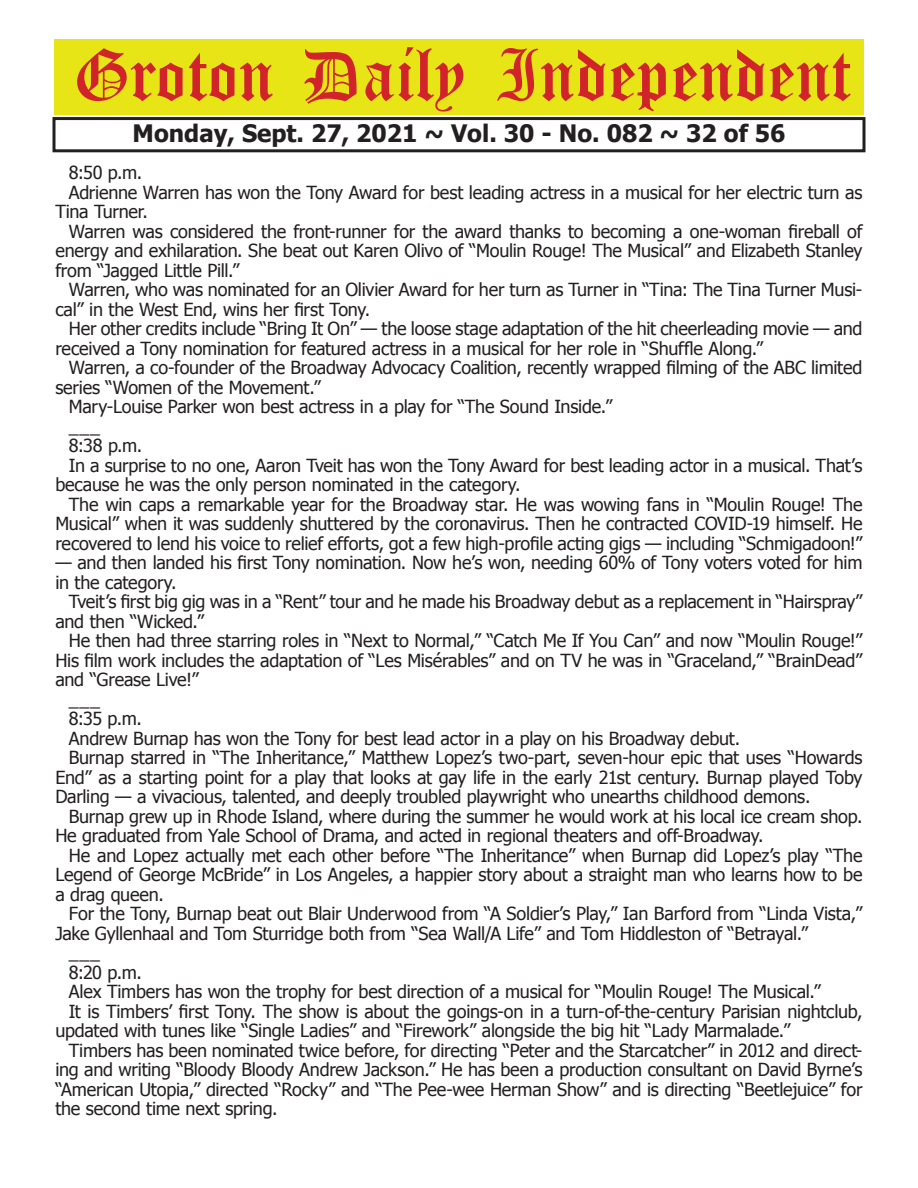
<style>
.page{position:relative;width:918px;height:1188px;background:#fff}
.page>*{position:absolute;margin:0;border:0;box-sizing:border-box;transform-origin:0 0}
.t1{font:54px "Old English Five";color:#d1232a}
.t2{font:700 24px "Tahoma";color:#231f20}
.t3{font:18px/19.5px "Tahoma";letter-spacing:-.015em;color:#231f20}
</style>
<div class="page">
<div style="left:52px;top:117px;width:814px;height:35px;border:3px solid #231f20"></div>
<div style="left:54px;top:40px;width:810px;height:75px;background:#e7e515"></div>
<h1 class="t1" style="left:73px;top:50px;width:779px">Groton Daily Independent</h1>
<h2 class="t2" style="left:133px;top:116px;width:654px">Monday, Sept. 27, 2021 ~ Vol. 30 - No. 082 ~ 32 of 56</h2>
<p class="t3" style="left:69px;top:162px;width:75px">8:50 p.m.</p>
<p class="t3" style="left:69px;top:182px;width:795px">Adrienne Warren has won the Tony Award for best leading actress in a musical for her electric turn as</p>
<p class="t3" style="left:55px;top:201px;width:94px">Tina Turner.</p>
<p class="t3" style="left:69px;top:221px;width:795px">Warren was considered the front-runner for the award thanks to becoming a one-woman fireball of</p>
<p class="t3" style="left:55px;top:240px;width:809px">energy and exhilaration. She beat out Karen Olivo of “Moulin Rouge! The Musical” and Elizabeth Stanley</p>
<p class="t3" style="left:55px;top:260px;width:186px">from “Jagged Little Pill.”</p>
<p class="t3" style="left:69px;top:279px;width:795px">Warren, who was nominated for an Olivier Award for her turn as Turner in “Tina: The Tina Turner Musi-</p>
<p class="t3" style="left:55px;top:299px;width:316px">cal” in the West End, wins her first Tony.</p>
<p class="t3" style="left:69px;top:318px;width:795px">Her other credits include “Bring It On” — the loose stage adaptation of the hit cheerleading movie — and</p>
<p class="t3" style="left:55px;top:338px;width:709px">received a Tony nomination for featured actress in a musical for her role in “Shuffle Along.”</p>
<p class="t3" style="left:69px;top:357px;width:795px">Warren, a co-founder of the Broadway Advocacy Coalition, recently wrapped filming of the ABC limited</p>
<p class="t3" style="left:55px;top:377px;width:267px">series “Women of the Movement.”</p>
<p class="t3" style="left:69px;top:396px;width:545px">Mary-Louise Parker won best actress in a play for “The Sound Inside.”</p>
<p class="t3" style="left:69px;top:416px;width:33px">___</p>
<p class="t3" style="left:69px;top:435px;width:75px">8:38 p.m.</p>
<p class="t3" style="left:69px;top:455px;width:795px">In a surprise to no one, Aaron Tveit has won the Tony Award for best leading actor in a musical. That’s</p>
<p class="t3" style="left:55px;top:474px;width:467px">because he was the only person nominated in the category.</p>
<p class="t3" style="left:69px;top:494px;width:795px">The win caps a remarkable year for the Broadway star. He was wowing fans in “Moulin Rouge! The</p>
<p class="t3" style="left:55px;top:513px;width:809px">Musical” when it was suddenly shuttered by the coronavirus. Then he contracted COVID-19 himself. He</p>
<p class="t3" style="left:55px;top:533px;width:809px">recovered to lend his voice to relief efforts, got a few high-profile acting gigs — including “Schmigadoon!”</p>
<p class="t3" style="left:55px;top:552px;width:809px">— and then landed his first Tony nomination. Now he’s won, needing 60% of Tony voters voted for him in the category.</p>
<p class="t3" style="left:55px;top:591px;width:809px;text-indent:14px">Tveit’s first big gig was in a “Rent” tour and he made his Broadway debut as a replacement in “Hairspray” and then “Wicked.”</p>
<p class="t3" style="left:69px;top:630px;width:795px">He then had three starring roles in “Next to Normal,” “Catch Me If You Can” and now “Moulin Rouge!”</p>
<p class="t3" style="left:55px;top:650px;width:809px">His film work includes the adaptation of “Les Misérables” and on TV he was in “Graceland,” “BrainDead”</p>
<p class="t3" style="left:55px;top:669px;width:145px">and “Grease Live!”</p>
<p class="t3" style="left:69px;top:689px;width:33px">___</p>
<p class="t3" style="left:69px;top:708px;width:75px">8:35 p.m.</p>
<p class="t3" style="left:69px;top:728px;width:673px">Andrew Burnap has won the Tony for best lead actor in a play on his Broadway debut.</p>
<p class="t3" style="left:69px;top:747px;width:795px">Burnap starred in “The Inheritance,” Matthew Lopez’s two-part, seven-hour epic that uses “Howards</p>
<p class="t3" style="left:55px;top:766px;width:809px">End” as a starting point for a play that looks at gay life in the early 21st century. Burnap played Toby</p>
<p class="t3" style="left:55px;top:786px;width:757px">Darling — a vivacious, talented, and deeply troubled playwright who unearths childhood demons.</p>
<p class="t3" style="left:69px;top:805px;width:795px">Burnap grew up in Rhode Island, where during the summer he would work at his local ice cream shop.</p>
<p class="t3" style="left:55px;top:825px;width:710px">He graduated from Yale School of Drama, and acted in regional theaters and off-Broadway.</p>
<p class="t3" style="left:69px;top:844px;width:795px">He and Lopez actually met each other before “The Inheritance” when Burnap did Lopez’s play “The</p>
<p class="t3" style="left:55px;top:864px;width:809px">Legend of George McBride” in Los Angeles, a happier story about a straight man who learns how to be</p>
<p class="t3" style="left:55px;top:883px;width:110px">a drag queen.</p>
<p class="t3" style="left:69px;top:903px;width:795px">For the Tony, Burnap beat out Blair Underwood from “A Soldier’s Play,” Ian Barford from “Linda Vista,”</p>
<p class="t3" style="left:55px;top:922px;width:754px">Jake Gyllenhaal and Tom Sturridge both from “Sea Wall/A Life” and Tom Hiddleston of “Betrayal.”</p>
<p class="t3" style="left:69px;top:942px;width:33px">___</p>
<p class="t3" style="left:69px;top:961px;width:74px">8:20 p.m.</p>
<p class="t3" style="left:69px;top:981px;width:753px">Alex Timbers has won the trophy for best direction of a musical for “Moulin Rouge! The Musical.”</p>
<p class="t3" style="left:69px;top:1000px;width:795px">It is Timbers’ first Tony. The show is about the goings-on in a turn-of-the-century Parisian nightclub,</p>
<p class="t3" style="left:55px;top:1020px;width:736px">updated with tunes like “Single Ladies” and “Firework” alongside the big hit “Lady Marmalade.”</p>
<p class="t3" style="left:69px;top:1039px;width:795px">Timbers has been nominated twice before, for directing “Peter and the Starcatcher” in 2012 and direct-</p>
<p class="t3" style="left:55px;top:1059px;width:809px">ing and writing “Bloody Bloody Andrew Jackson.” He has been a production consultant on David Byrne’s</p>
<p class="t3" style="left:55px;top:1078px;width:809px">“American Utopia,” directed “Rocky” and “The Pee-wee Herman Show” and is directing “Beetlejuice” for</p>
<p class="t3" style="left:55px;top:1098px;width:224px">the second time next spring.</p>
</div>
